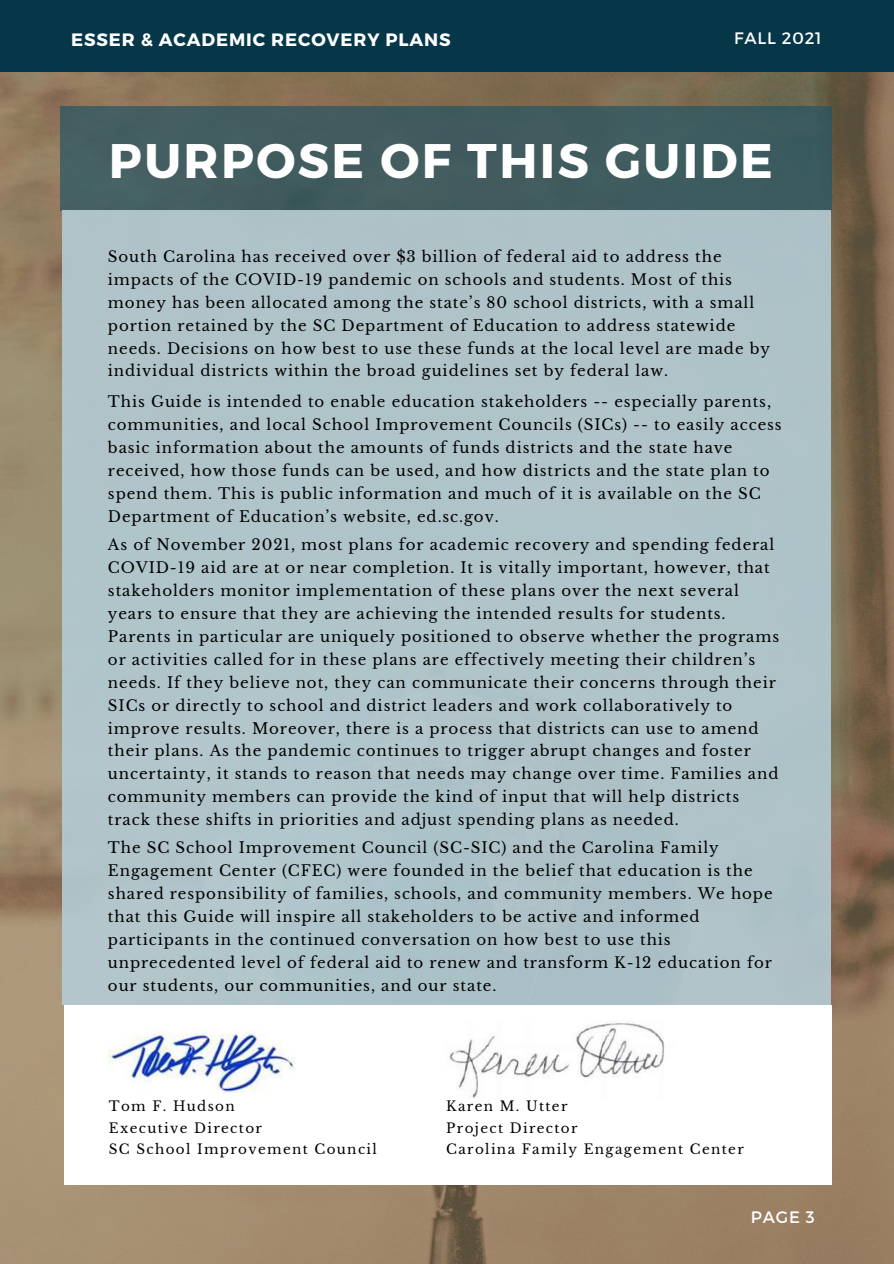
<style>
.page{position:relative;width:894px;height:1264px;background:#fff}
.page>*{position:absolute;margin:0;border:0;box-sizing:border-box;transform-origin:0 0}
.t1{font:700 48.45px "Montserrat";letter-spacing:.05em;color:#fff}
.t2{font:700 17.85px "Montserrat";letter-spacing:.05em;color:#fff}
.t3{font:16.5px "Montserrat";letter-spacing:.05em;color:#fff}
.t4{font:15px/23px "Libre Baskerville";letter-spacing:.06em;color:#000}
.t5{font:13.5px/21.5px "Libre Baskerville";letter-spacing:.1em;color:#000}
</style>
<div class="page">
<img style="left:0;top:72px;width:893px;height:1191px">
<div style="left:60px;top:107px;width:771px;height:103px;background:#425c5f"></div>
<div style="left:63px;top:211px;width:766px;height:793px;background:#afc3c9"></div>
<div style="left:0;top:0;width:893px;height:71px;background:#053749"></div>
<div style="left:65px;top:1005px;width:766px;height:179px;background:#fff"></div>
<img style="left:109px;top:1034px;width:187px;height:59px">
<img style="left:449px;top:1023px;width:216px;height:75px">
<p class="t2" style="left:71px;top:28px;width:381px">ESSER &amp; ACADEMIC RECOVERY PLANS</p>
<p class="t3" style="left:733px;top:27px;width:89px">FALL 2021</p>
<h1 class="t1" style="left:109px;top:129px;width:665px">PURPOSE OF THIS GUIDE</h1>
<p class="t4" style="left:108px;top:245px;width:663px">South Carolina has received over $3 billion of federal aid to address the impacts of the COVID-19 pandemic on schools and students. Most of this money has been allocated among the state’s 80 school districts, with a small portion retained by the SC Department of Education to address statewide needs. Decisions on how best to use these funds at the local level are made by individual districts within the broad guidelines set by federal law.</p>
<p class="t4" style="left:108px;top:390px;width:675px">This Guide is intended to enable education stakeholders -- especially parents, communities, and local School Improvement Councils (SICs) -- to easily access basic information about the amounts of funds districts and the state have received, how those funds can be used, and how districts and the state plan to spend them. This is public information and much of it is available on the SC Department of Education’s website, ed.sc.gov.</p>
<p class="t4" style="left:108px;top:533px;width:672px">As of November 2021, most plans for academic recovery and spending federal COVID-19 aid are at or near completion. It is vitally important, however, that stakeholders monitor implementation of these plans over the next several years to ensure that they are achieving the intended results for students.<br>Parents in particular are uniquely positioned to observe whether the programs or activities called for in these plans are effectively meeting their children’s needs. If they believe not, they can communicate their concerns through their SICs or directly to school and district leaders and work collaboratively to improve results. Moreover, there is a process that districts can use to amend their plans. As the pandemic continues to trigger abrupt changes and foster uncertainty, it stands to reason that needs may change over time. Families and community members can provide the kind of input that will help districts track these shifts in priorities and adjust spending plans as needed.</p>
<p class="t4" style="left:108px;top:836px;width:666px">The SC School Improvement Council (SC-SIC) and the Carolina Family Engagement Center (CFEC) were founded in the belief that education is the shared responsibility of families, schools, and community members. We hope that this Guide will inspire all stakeholders to be active and informed participants in the continued conversation on how best to use this unprecedented level of federal aid to renew and transform K-12 education for our students, our communities, and our state.</p>
<p class="t5" style="left:109px;top:1095px;width:269px">Tom F. Hudson<br>Executive Director<br>SC School Improvement Council</p>
<p class="t5" style="left:446px;top:1095px;width:299px">Karen M. Utter<br>Project Director<br>Carolina Family Engagement Center</p>
<p class="t3" style="left:750px;top:1206px;width:65px">PAGE 3</p>
</div>
